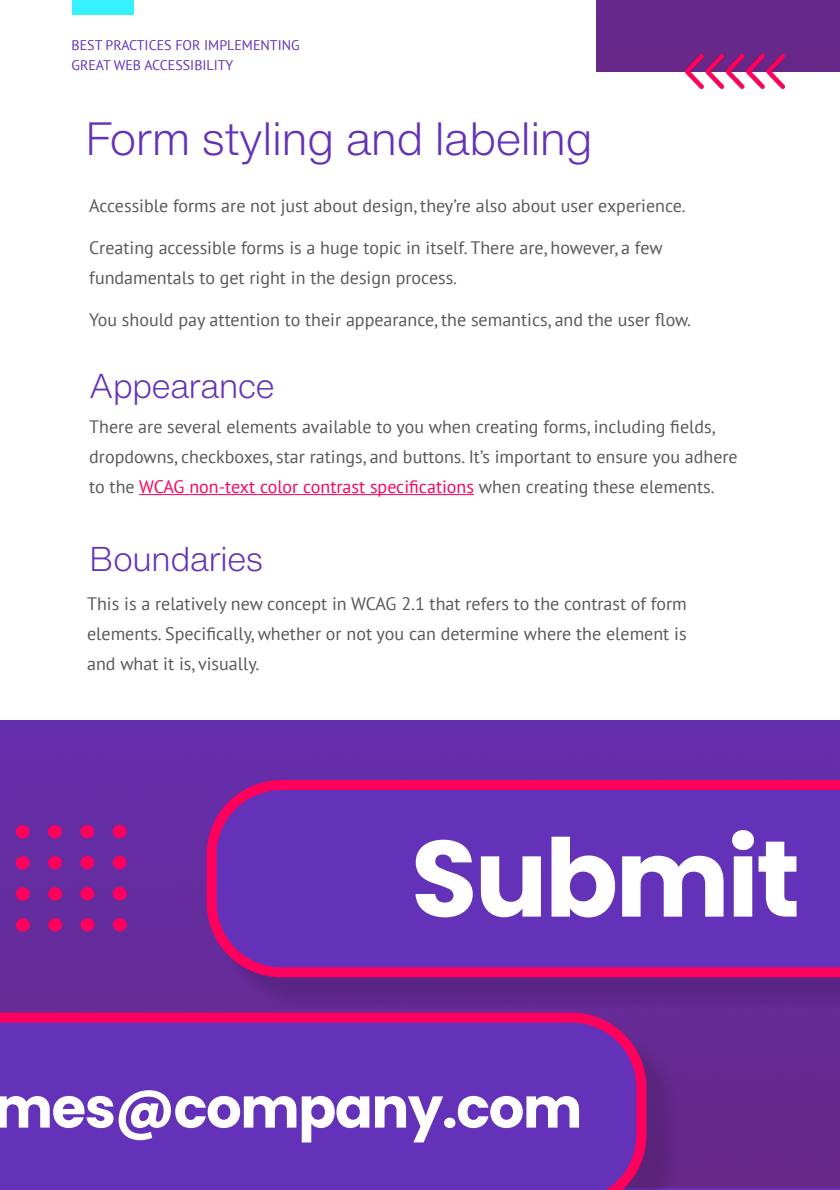
<style>
.page{position:relative;width:840px;height:1190px;background:#fff}
.page>*{position:absolute;margin:0;border:0;box-sizing:border-box;transform-origin:0 0}
.Sub_Title_1{font:300 45.8px "Helvetica Now Text";letter-spacing:-.025em;color:#6432b9}
.Sub_Title_1-2{font:300 33.8px "Helvetica Now Text";letter-spacing:-.025em;color:#6432b9}
.Body_Text{font:18px/30px "PT Sans";color:#57585a}
.Body_Text-2{font:14px/20px "PT Sans";color:#6432b9}
.s1{color:#ff005c}
</style>
<div class="page">
<img style="left:0;top:720px;width:840px;height:467px">
<div style="left:72px;top:0;width:61px;height:15px;background:#35f1f9"></div>
<hr style="left:139px;top:494px;width:335px;height:1px;background:#ff005c">
<div style="left:218px;top:792px;width:622px;height:219px;background:#000;opacity:.12"></div>
<svg style="left:207px;top:780px;width:633px;height:197px;background:#7b2aaa"></svg>
<div style="left:0;top:1024px;width:680px;height:166px;background:#000;opacity:.12"></div>
<svg style="left:0;top:1013px;width:646px;height:177px;background:#722daf"></svg>
<svg style="left:416px;top:830px;width:381px;height:87px"></svg>
<svg style="left:0;top:1083px;width:579px;height:60px"></svg>
<div style="left:16px;top:825px;width:14px;height:14px;background:#ff005c;border-radius:50%"></div>
<div style="left:48px;top:825px;width:14px;height:13px;background:#ff005c;border-radius:50%"></div>
<div style="left:80px;top:825px;width:14px;height:13px;background:#ff005c;border-radius:50%"></div>
<div style="left:113px;top:825px;width:14px;height:13px;background:#ff005c;border-radius:50%"></div>
<div style="left:16px;top:856px;width:14px;height:14px;background:#ff005c;border-radius:50%"></div>
<div style="left:48px;top:856px;width:14px;height:14px;background:#ff005c;border-radius:50%"></div>
<div style="left:80px;top:856px;width:14px;height:13px;background:#ff005c;border-radius:50%"></div>
<div style="left:113px;top:856px;width:14px;height:13px;background:#ff005c;border-radius:50%"></div>
<div style="left:16px;top:887px;width:14px;height:14px;background:#ff005c;border-radius:50%"></div>
<div style="left:48px;top:887px;width:14px;height:14px;background:#ff005c;border-radius:50%"></div>
<div style="left:80px;top:887px;width:14px;height:13px;background:#ff005c;border-radius:50%"></div>
<div style="left:113px;top:887px;width:14px;height:13px;background:#ff005c;border-radius:50%"></div>
<div style="left:16px;top:918px;width:14px;height:14px;background:#ff005c;border-radius:50%"></div>
<div style="left:48px;top:918px;width:14px;height:14px;background:#ff005c;border-radius:50%"></div>
<div style="left:81px;top:918px;width:13px;height:14px;background:#ff005c;border-radius:50%"></div>
<div style="left:113px;top:918px;width:14px;height:13px;background:#ff005c;border-radius:50%"></div>
<div style="left:597px;top:0;width:243px;height:72px;background:#66288b"></div>
<img style="left:686px;top:54px;width:99px;height:35px">
<p class="Body_Text-2" style="left:72px;top:34px;width:230px">BEST PRACTICES FOR IMPLEMENTING<br>GREAT WEB ACCESSIBILITY</p>
<p class="Sub_Title_1" style="left:85px;top:105px;width:510px">Form styling and labeling</p>
<p class="Body_Text" style="left:89px;top:190px;width:598px">Accessible forms are not just about design, they’re also about user experience.</p>
<p class="Body_Text" style="left:89px;top:232px;width:575px">Creating accessible forms is a huge topic in itself. There are, however, a few fundamentals to get right in the design process.</p>
<p class="Body_Text" style="left:89px;top:304px;width:603px">You should pay attention to their appearance, the semantics, and the user flow.</p>
<p class="Sub_Title_1-2" style="left:89px;top:361px;width:187px">Appearance</p>
<p class="Body_Text" style="left:89px;top:412px;width:650px">There are several elements available to you when creating forms, including fields, dropdowns, checkboxes, star ratings, and buttons. It’s important to ensure you adhere to the <span class="s1">WCAG non-text color contrast specifications</span> when creating these elements.</p>
<p class="Sub_Title_1-2" style="left:89px;top:534px;width:175px">Boundaries</p>
<p class="Body_Text" style="left:87px;top:589px;width:601px;text-align:justify">This is a relatively new concept in WCAG 2.1 that refers to the contrast of form elements. Specifically, whether or not you can determine where the element is and what it is, visually.</p>
</div>
